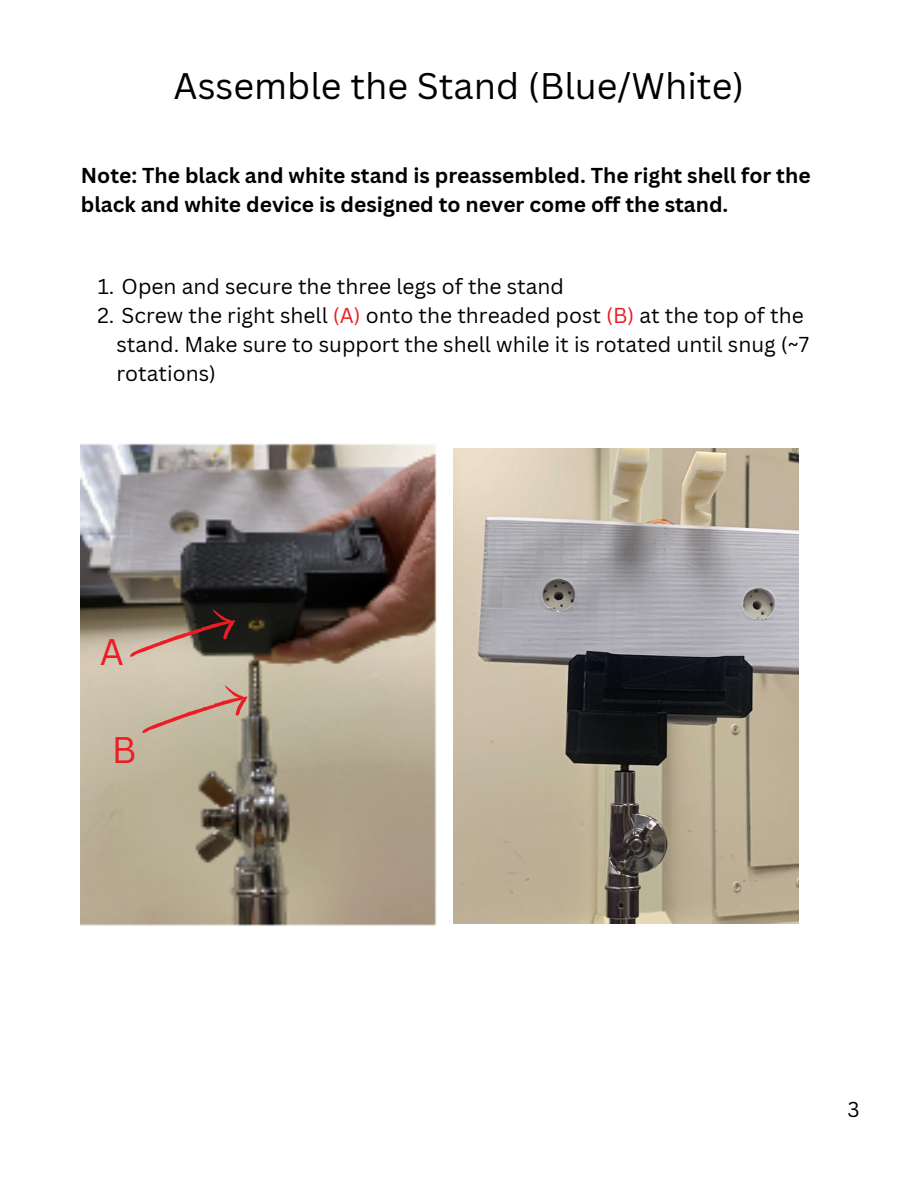
<style>
.page{position:relative;width:918px;height:1188px;background:#fff}
.page>*{position:absolute;margin:0;border:0;box-sizing:border-box;transform-origin:0 0}
.t1{font:36px "Canva Sans";color:#000}
.t2{font:36px "Canva Sans";color:#ed1c24}
.t3{font:21px/29.2px "Canva Sans";color:#000}
.t4{font:700 21px/29.2px "Canva Sans";color:#000}
.s1{color:#ed1c24}
</style>
<div class="page">
<img style="left:81px;top:443px;width:356px;height:483px">
<img style="left:453px;top:448px;width:346px;height:476px">
<svg style="left:124px;top:603px;width:116px;height:57px;background:#776255"></svg>
<svg style="left:136px;top:679px;width:117px;height:57px;background:#c4ad99"></svg>
<h1 class="t1" style="left:174px;top:61px;width:572px">Assemble the Stand (Blue/White)</h1>
<p class="t4" style="left:81px;top:160px;width:731px">Note: The black and white stand is preassembled. The right shell for the black and white device is designed to never come off the stand.</p>
<p class="t3" style="left:98px;top:271px;width:468px">1. Open and secure the three legs of the stand</p>
<p class="t3" style="left:116px;top:300px;width:694px;text-indent:-19px">2. Screw the right shell <span class="s1">(A)</span> onto the threaded post <span class="s1">(B)</span> at the top of the stand. Make sure to support the shell while it is rotated until snug (~7 rotations)</p>
<h1 class="t2" style="left:100px;top:627px;width:26px">A</h1>
<h1 class="t2" style="left:112px;top:724px;width:26px">B</h1>
<p class="t3" style="left:848px;top:1094px;width:14px">3</p>
</div>
